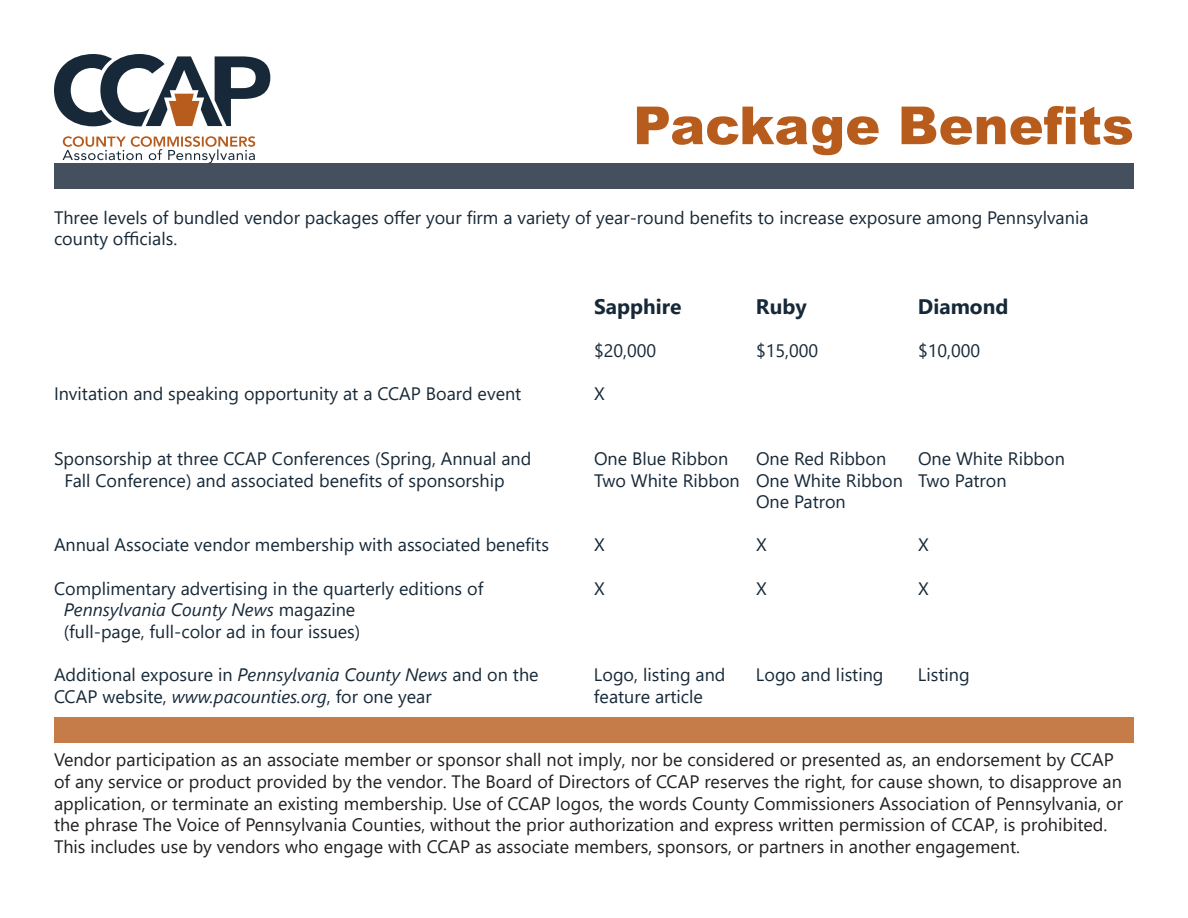
<style>
.page{position:relative;width:1188px;height:918px;background:#fff}
.page>*{position:absolute;margin:0;border:0;box-sizing:border-box;transform-origin:0 0}
.t1{font:900 52.5px "Arial";color:#b75c1d}
.t2{font:700 21px "Segoe UI";color:#172938}
.t3{font:18px/21.6px "Segoe UI";color:#172938}
.t4{font:18px/21.6px "Segoe UI";color:#231f20}
.t5{font:italic 18px "Segoe UI";color:#172938}
.s1{font-style:normal}
.s2{font-style:italic}
</style>
<div class="page">
<div style="left:54px;top:717px;width:1080px;height:26px;background:#c67c48"></div>
<div style="left:54px;top:163px;width:1080px;height:26px;background:#45505f"></div>
<svg style="left:62px;top:136px;width:193px;height:27px"></svg>
<svg style="left:54px;top:54px;width:216px;height:72px"></svg>
<p class="t1" style="left:633px;top:87px;width:502px">Package Benefits</p>
<p class="t3" style="left:54px;top:205px;width:1036px">Three levels of bundled vendor packages offer your firm a variety of year-round benefits to increase exposure among Pennsylvania county officials.</p>
<p class="t2" style="left:594px;top:286px;width:89px">Sapphire</p>
<p class="t2" style="left:756px;top:286px;width:52px">Ruby</p>
<p class="t2" style="left:918px;top:286px;width:92px">Diamond</p>
<p class="t3" style="left:594px;top:338px;width:64px">$20,000</p>
<p class="t3" style="left:756px;top:338px;width:64px">$15,000</p>
<p class="t3" style="left:918px;top:338px;width:64px">$10,000</p>
<p class="t3" style="left:54px;top:381px;width:469px">Invitation and speaking opportunity at a CCAP Board event</p>
<p class="t3" style="left:594px;top:381px;width:12px">X</p>
<p class="t3" style="left:54px;top:446px;width:479px">Sponsorship at three CCAP Conferences (Spring, Annual and</p>
<p class="t3" style="left:594px;top:446px;width:136px">One Blue Ribbon</p>
<p class="t3" style="left:756px;top:446px;width:132px">One Red Ribbon</p>
<p class="t3" style="left:918px;top:446px;width:148px">One White Ribbon</p>
<p class="t3" style="left:64px;top:468px;width:442px">Fall Conference) and associated benefits of sponsorship</p>
<p class="t3" style="left:594px;top:468px;width:414px">Two White Ribbon One White Ribbon Two Patron</p>
<p class="t3" style="left:756px;top:489px;width:91px">One Patron</p>
<p class="t3" style="left:54px;top:533px;width:497px">Annual Associate vendor membership with associated benefits</p>
<p class="t3" style="left:594px;top:533px;width:12px">X</p>
<p class="t3" style="left:756px;top:533px;width:12px">X</p>
<p class="t3" style="left:918px;top:533px;width:12px">X</p>
<p class="t3" style="left:54px;top:576px;width:431px">Complimentary advertising in the quarterly editions of</p>
<p class="t3" style="left:594px;top:576px;width:12px">X</p>
<p class="t3" style="left:756px;top:576px;width:12px">X</p>
<p class="t3" style="left:918px;top:576px;width:12px">X</p>
<p class="t5" style="left:64px;top:593px;width:293px">Pennsylvania County News <span class="s1">magazine</span></p>
<p class="t3" style="left:64px;top:619px;width:298px">(full-page, full-color ad in four issues)</p>
<p class="t3" style="left:54px;top:662px;width:486px">Additional exposure in <span class="s2">Pennsylvania County News</span> and on the</p>
<p class="t3" style="left:594px;top:662px;width:133px">Logo, listing and</p>
<p class="t3" style="left:756px;top:662px;width:129px">Logo and listing</p>
<p class="t3" style="left:918px;top:662px;width:53px">Listing</p>
<p class="t3" style="left:54px;top:684px;width:379px">CCAP website, <span class="s2">www.pacounties.org</span>, for one year</p>
<p class="t3" style="left:594px;top:684px;width:111px">feature article</p>
<p class="t4" style="left:54px;top:748px;width:1071px">Vendor participation as an associate member or sponsor shall not imply, nor be considered or presented as, an endorsement by CCAP of any service or product provided by the vendor. The Board of Directors of CCAP reserves the right, for cause shown, to disapprove an application, or terminate an existing membership. Use of CCAP logos, the words County Commissioners Association of Pennsylvania, or the phrase The Voice of Pennsylvania Counties, without the prior authorization and express written permission of CCAP, is prohibited.<br>This includes use by vendors who engage with CCAP as associate members, sponsors, or partners in another engagement.</p>
</div>
